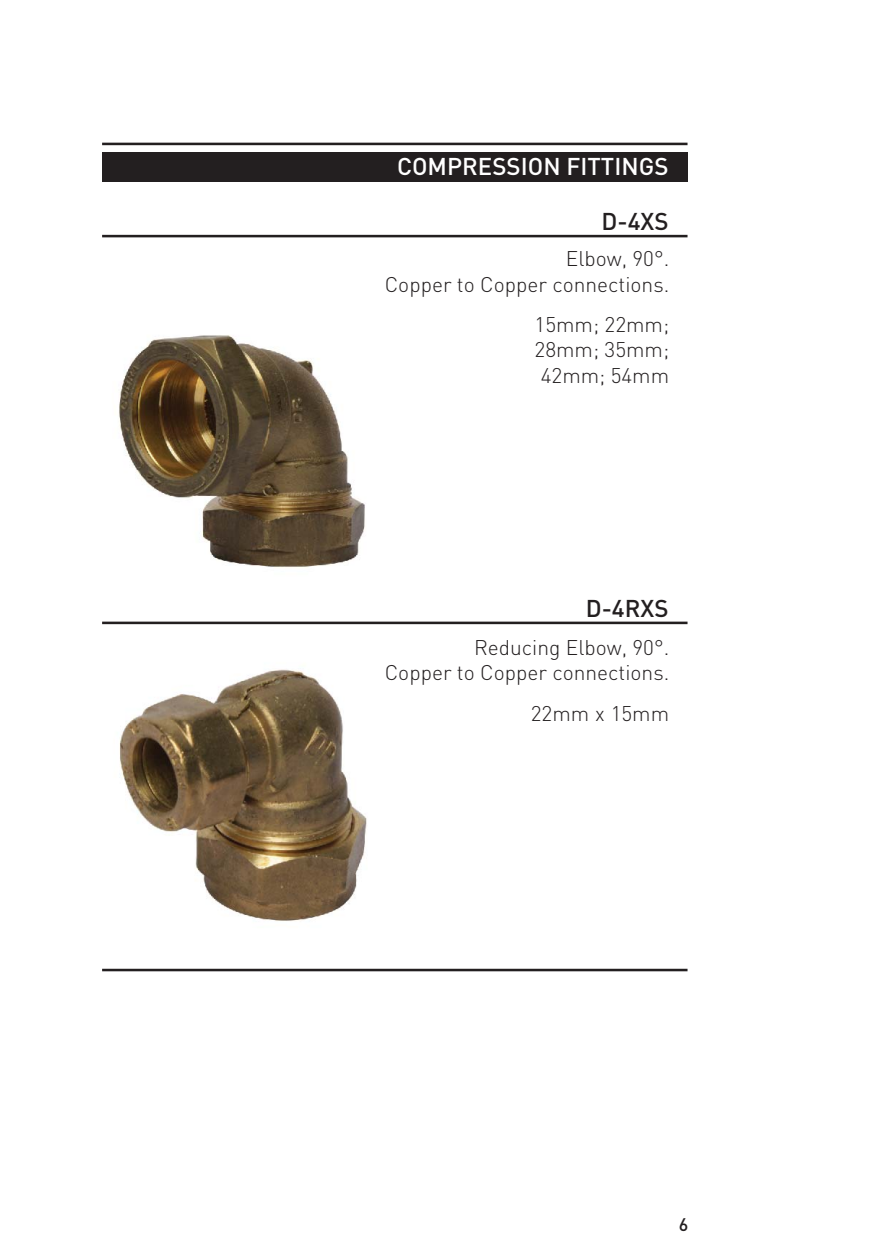
<style>
.page{position:relative;width:893px;height:1259px;background:#fff}
.page>*{position:absolute;margin:0;border:0;box-sizing:border-box;transform-origin:0 0}
.t1{font:500 24px "DIN";color:#fff}
.t2{font:500 24px "DIN";color:#231f20}
.t3{font:300 21px/25.5px "DIN";color:#231f20;text-align:right}
.t4{font:500 18px "DIN";color:#231f20}
</style>
<div class="page">
<img style="left:119px;top:669px;width:248px;height:252px">
<img style="left:119px;top:335px;width:246px;height:233px">
<hr style="left:102px;top:143px;width:585px;height:2px;background:#231f20">
<div style="left:102px;top:152px;width:585px;height:30px;background:#231f20"></div>
<hr style="left:102px;top:968px;width:585px;height:3px;background:#231f20">
<hr style="left:102px;top:235px;width:585px;height:2px;background:#231f20">
<hr style="left:102px;top:621px;width:585px;height:3px;background:#231f20">
<p class="t1" style="left:397px;top:158px;width:273px">COMPRESSION FITTINGS</p>
<p class="t2" style="left:601px;top:213px;width:69px">D-4XS</p>
<p class="t3" style="left:385px;top:249px;width:286px">Elbow, 90°.<br>Copper to Copper connections.</p>
<p class="t3" style="left:535px;top:314px;width:136px;text-align:justify">15mm; 22mm; 28mm; 35mm; 42mm; 54mm</p>
<p class="t2" style="left:586px;top:600px;width:84px">D-4RXS</p>
<p class="t3" style="left:385px;top:637px;width:286px">Reducing Elbow, 90°.<br>Copper to Copper connections.</p>
<p class="t3" style="left:531px;top:703px;width:140px">22mm x 15mm</p>
<p class="t4" style="left:679px;top:1217px;width:11px">6</p>
</div>
